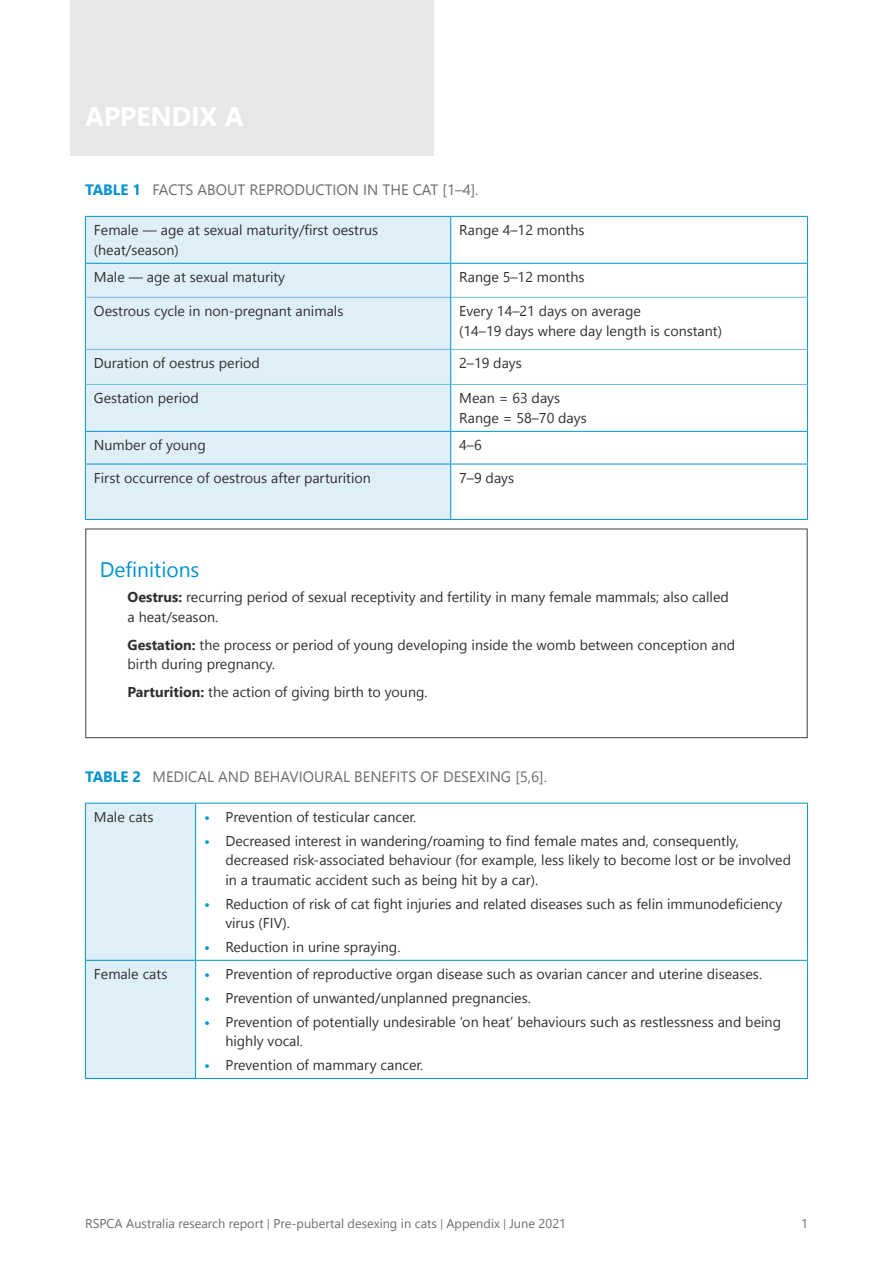
<style>
.page{position:relative;width:893px;height:1263px;background:#fff}
.page>*{position:absolute;margin:0;border:0;box-sizing:border-box;transform-origin:0 0}
.Heading_1{font:700 27px "Nirmala UI";letter-spacing:-.01em;color:#fff}
.Heading_3{font:21px "Nirmala UI";color:#0093d0}
.Graph_Title{font:15px "Nirmala UI";color:#6c6d70}
.Body__indent{font:14.25px/19.5px "Nirmala UI";color:#312f30}
.Body{font:14.25px/19.5px "Nirmala UI";color:#312f30}
.t1{font:12.75px "Nirmala UI";color:#6c6d70}
.s1{font-weight:700;color:#0093d0}
.s2{font-weight:700}
.s3{font-weight:700;color:#0097d3}
.s4{font-size:10.5px}
</style>
<div class="page">
<div style="left:70px;top:0;width:364px;height:155px;background:#e6e7e9"></div>
<div style="left:85px;top:529px;width:722px;height:209px;border:1px solid #404040"></div>
<div style="left:86px;top:217px;width:364px;height:302px;background:#dfeff8"></div>
<hr style="left:86px;top:297px;width:364px;height:1px;background:#6bbde5">
<hr style="left:451px;top:297px;width:356px;height:1px;background:#6bbde5">
<hr style="left:86px;top:349px;width:364px;height:1px;background:#6bbde5">
<hr style="left:451px;top:349px;width:356px;height:1px;background:#6bbde5">
<hr style="left:86px;top:384px;width:364px;height:1px;background:#6bbde5">
<hr style="left:451px;top:384px;width:356px;height:1px;background:#6bbde5">
<hr style="left:85px;top:216px;width:366px;height:1px;background:#0093d0">
<hr style="left:451px;top:216px;width:357px;height:1px;background:#0093d0">
<hr style="left:85px;top:263px;width:366px;height:1px;background:#0093d0">
<hr style="left:451px;top:263px;width:357px;height:1px;background:#0093d0">
<hr style="left:85px;top:217px;width:1px;height:46px;background:#0093d0">
<hr style="left:450px;top:217px;width:1px;height:46px;background:#0093d0">
<hr style="left:807px;top:217px;width:1px;height:46px;background:#0093d0">
<hr style="left:85px;top:264px;width:1px;height:33px;background:#0093d0">
<hr style="left:450px;top:264px;width:1px;height:33px;background:#0093d0">
<hr style="left:807px;top:264px;width:1px;height:33px;background:#0093d0">
<hr style="left:85px;top:297px;width:1px;height:52px;background:#0093d0">
<hr style="left:450px;top:297px;width:1px;height:52px;background:#0093d0">
<hr style="left:807px;top:297px;width:1px;height:52px;background:#0093d0">
<hr style="left:85px;top:349px;width:1px;height:35px;background:#0093d0">
<hr style="left:450px;top:349px;width:1px;height:35px;background:#0093d0">
<hr style="left:807px;top:349px;width:1px;height:35px;background:#0093d0">
<hr style="left:85px;top:384px;width:1px;height:47px;background:#0093d0">
<hr style="left:450px;top:384px;width:1px;height:47px;background:#0093d0">
<hr style="left:807px;top:384px;width:1px;height:47px;background:#0093d0">
<hr style="left:85px;top:431px;width:366px;height:1px;background:#0093d0">
<hr style="left:85px;top:432px;width:1px;height:32px;background:#0093d0">
<hr style="left:451px;top:431px;width:357px;height:1px;background:#0093d0">
<hr style="left:450px;top:432px;width:1px;height:32px;background:#0093d0">
<hr style="left:807px;top:432px;width:1px;height:32px;background:#0093d0">
<hr style="left:85px;top:464px;width:366px;height:1px;background:#0093d0">
<hr style="left:85px;top:464px;width:1px;height:55px;background:#0093d0">
<hr style="left:451px;top:464px;width:357px;height:1px;background:#0093d0">
<hr style="left:450px;top:464px;width:1px;height:55px;background:#0093d0">
<hr style="left:807px;top:464px;width:1px;height:55px;background:#0093d0">
<hr style="left:85px;top:519px;width:366px;height:1px;background:#0093d0">
<hr style="left:451px;top:519px;width:357px;height:1px;background:#0093d0">
<div style="left:86px;top:804px;width:109px;height:274px;background:#dfeff8"></div>
<hr style="left:85px;top:803px;width:111px;height:1px;background:#0093d0">
<hr style="left:196px;top:803px;width:612px;height:1px;background:#0093d0">
<hr style="left:85px;top:960px;width:111px;height:1px;background:#0093d0">
<hr style="left:196px;top:960px;width:612px;height:1px;background:#0093d0">
<hr style="left:85px;top:803px;width:1px;height:157px;background:#0093d0">
<hr style="left:195px;top:803px;width:1px;height:157px;background:#0093d0">
<hr style="left:807px;top:803px;width:1px;height:157px;background:#0093d0">
<hr style="left:85px;top:961px;width:1px;height:117px;background:#0093d0">
<hr style="left:195px;top:961px;width:1px;height:117px;background:#0093d0">
<hr style="left:807px;top:961px;width:1px;height:117px;background:#0093d0">
<hr style="left:85px;top:1078px;width:111px;height:1px;background:#0093d0">
<hr style="left:196px;top:1078px;width:612px;height:1px;background:#0093d0">
<p class="Heading_1" style="left:85px;top:93px;width:160px">APPENDIX A</p>
<p class="Graph_Title" style="left:85px;top:177px;width:395px"><span class="s1">TABLE 1</span> FACTS ABOUT REPRODUCTION IN THE CAT [1–4].</p>
<p class="Body" style="left:94px;top:220px;width:286px">Female — age at sexual maturity/first oestrus (heat/season)</p>
<p class="Body" style="left:459px;top:220px;width:127px">Range 4–12 months</p>
<p class="Body" style="left:94px;top:266px;width:193px">Male — age at sexual maturity</p>
<p class="Body" style="left:459px;top:266px;width:127px">Range 5–12 months</p>
<p class="Body" style="left:94px;top:300px;width:251px">Oestrous cycle in non-pregnant animals</p>
<p class="Body" style="left:459px;top:300px;width:264px">Every 14–21 days on average<br>(14–19 days where day length is constant)</p>
<p class="Body" style="left:94px;top:352px;width:167px">Duration of oestrus period</p>
<p class="Body" style="left:459px;top:352px;width:64px">2–19 days</p>
<p class="Body" style="left:94px;top:388px;width:106px">Gestation period</p>
<p class="Body" style="left:459px;top:388px;width:129px">Mean = 63 days<br>Range = 58–70 days</p>
<p class="Body" style="left:94px;top:434px;width:113px">Number of young</p>
<p class="Body" style="left:459px;top:434px;width:24px">4–6</p>
<p class="Body" style="left:94px;top:467px;width:279px">First occurrence of oestrous after parturition</p>
<p class="Body" style="left:459px;top:467px;width:56px">7–9 days</p>
<p class="Heading_3" style="left:100px;top:552px;width:101px">Definitions</p>
<p class="Body__indent" style="left:128px;top:587px;width:603px"><span class="s2">Oestrus:</span> recurring period of sexual receptivity and fertility in many female mammals; also called a heat/season.</p>
<p class="Body__indent" style="left:128px;top:634px;width:609px"><span class="s2">Gestation:</span> the process or period of young developing inside the womb between conception and birth during pregnancy.</p>
<p class="Body__indent" style="left:128px;top:682px;width:301px"><span class="s2">Parturition:</span> the action of giving birth to young.</p>
<p class="Graph_Title" style="left:85px;top:764px;width:464px"><span class="s1">TABLE 2</span> MEDICAL AND BEHAVIOURAL BENEFITS OF DESEXING [5,6].</p>
<p class="Body" style="left:94px;top:806px;width:61px">Male cats</p>
<p class="Body__indent" style="left:204px;top:806px;width:214px"><span class="s3">•</span> Prevention of testicular cancer.</p>
<p class="Body__indent" style="left:225px;top:830px;width:567px;text-indent:-21px"><span class="s3">•</span> Decreased interest in wandering/roaming to find female mates and, consequently, decreased risk-associated behaviour (for example, less likely to become lost or be involved in a traumatic accident such as being hit by a car).</p>
<p class="Body__indent" style="left:225px;top:893px;width:558px;text-indent:-21px"><span class="s3">•</span> Reduction of risk of cat fight injuries and related diseases such as felin immunodeficiency virus (FIV).</p>
<p class="Body__indent" style="left:204px;top:936px;width:198px"><span class="s3">•</span> Reduction in urine spraying.</p>
<p class="Body" style="left:94px;top:963px;width:75px">Female cats</p>
<p class="Body__indent" style="left:204px;top:963px;width:559px"><span class="s3">•</span> Prevention of reproductive organ disease such as ovarian cancer and uterine diseases.</p>
<p class="Body__indent" style="left:204px;top:987px;width:328px"><span class="s3">•</span> Prevention of unwanted/unplanned pregnancies.</p>
<p class="Body__indent" style="left:225px;top:1011px;width:557px;text-indent:-21px"><span class="s3">•</span> Prevention of potentially undesirable ‘on heat’ behaviours such as restlessness and being highly vocal.</p>
<p class="Body__indent" style="left:204px;top:1054px;width:221px"><span class="s3">•</span> Prevention of mammary cancer.</p>
<p class="t1" style="left:85px;top:1213px;width:482px">RSPCA Australia research report <span class="s4">|</span> Pre-pubertal desexing in cats <span class="s4">|</span> Appendix <span class="s4">|</span> June 2021</p>
<p class="t1" style="left:801px;top:1213px;width:8px">1</p>
</div>
